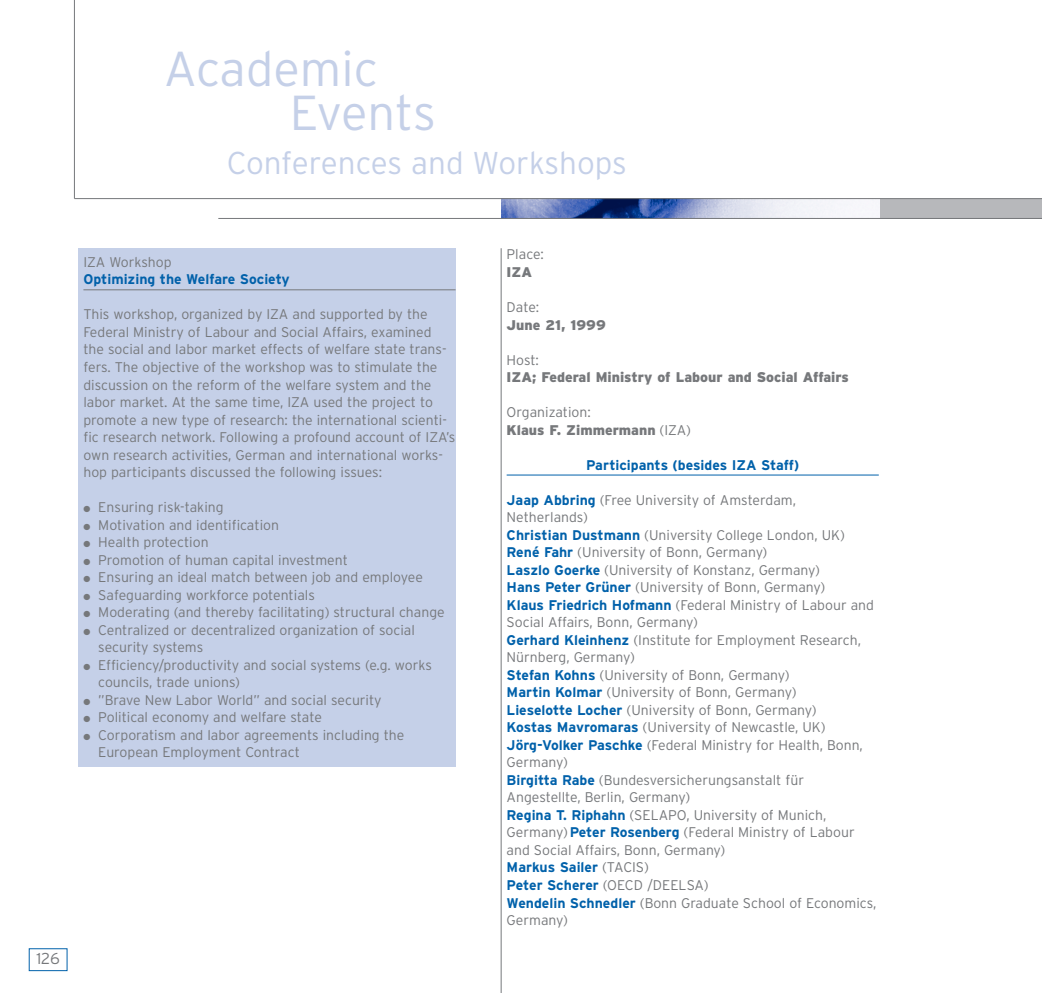
<style>
.page{position:relative;width:1042px;height:993px;background:#fff}
.page>*{position:absolute;margin:0;border:0;box-sizing:border-box;transform-origin:0 0}
.t1{font:300 49px/43.8px "Interstate";letter-spacing:-.005em;color:#c5d0e8}
.t2{font:300 31.5px "Interstate";color:#c5d0e8}
.t3{font:300 15.75px "Interstate";color:#76787b}
.t4{font:300 14px/17.5px "Interstate";color:#76787b}
.t5{font:900 14px "Interstate";color:#76787b}
.t6{font:700 14px "Interstate";color:#0161aa}
.s1{font-weight:900}
.s2{font-weight:700;color:#0161aa}
</style>
<div class="page">
<div style="left:860px;top:198px;width:182px;height:20px;background:#b7b8bb"></div>
<img style="left:501px;top:199px;width:379px;height:19px">
<hr style="left:74px;top:0;width:1px;height:198px;background:#76787b">
<hr style="left:501px;top:248px;width:1px;height:744px;background:#76787b">
<hr style="left:74px;top:198px;width:968px;height:1px;background:#76787b">
<hr style="left:218px;top:218px;width:824px;height:1px;background:#76787b">
<div style="left:78px;top:248px;width:377px;height:519px;background:#c5d0e8"></div>
<hr style="left:83px;top:289px;width:372px;height:1px;background:#76787b">
<hr style="left:507px;top:474px;width:372px;height:1px;background:#0161aa">
<h1 class="t1" style="left:290px;top:47px;width:148px;text-indent:-126px">Academic<br>Events</h1>
<h2 class="t2" style="left:227px;top:144px;width:402px">Conferences and Workshops</h2>
<p class="t4" style="left:83px;top:253px;width:90px">IZA Workshop</p>
<p class="t6" style="left:83px;top:271px;width:208px">Optimizing the Welfare Society</p>
<p class="t4" style="left:83px;top:306px;width:373px">This workshop, organized by IZA and supported by the Federal Ministry of Labour and Social Affairs, examined the social and labor market effects of welfare state trans&shy;fers. The objective of the workshop was to stimulate the discussion on the reform of the welfare system and the labor market. At the same time, IZA used the project to promote a new type of research: the international scienti&shy;fic research network. Following a profound account of IZA’s own research activities, German and international works&shy;hop participants discussed the following issues:</p>
<p class="t4" style="left:83px;top:498px;width:142px">● Ensuring risk-taking</p>
<p class="t4" style="left:83px;top:516px;width:197px">● Motivation and identification</p>
<p class="t4" style="left:83px;top:533px;width:127px">● Health protection</p>
<p class="t4" style="left:83px;top:551px;width:266px">● Promotion of human capital investment</p>
<p class="t4" style="left:83px;top:568px;width:341px">● Ensuring an ideal match between job and employee</p>
<p class="t4" style="left:83px;top:586px;width:233px">● Safeguarding workforce potentials</p>
<p class="t4" style="left:83px;top:603px;width:363px">● Moderating (and thereby facilitating) structural change</p>
<p class="t4" style="left:98px;top:621px;width:318px;text-indent:-15px">● Centralized or decentralized organization of social security systems</p>
<p class="t4" style="left:98px;top:656px;width:335px;text-indent:-15px">● Efficiency/productivity and social systems (e.g. works councils, trade unions)</p>
<p class="t4" style="left:83px;top:691px;width:300px">● ”Brave New Labor World” and social security</p>
<p class="t4" style="left:83px;top:708px;width:240px">● Political economy and welfare state</p>
<p class="t4" style="left:98px;top:726px;width:308px;text-indent:-15px">● Corporatism and labor agreements including the<br>European Employment Contract</p>
<p class="t3" style="left:36px;top:949px;width:25px">126</p>
<p class="t4" style="left:507px;top:246px;width:39px">Place:</p>
<p class="t5" style="left:507px;top:264px;width:27px">IZA</p>
<p class="t4" style="left:507px;top:298px;width:34px">Date:</p>
<p class="t5" style="left:507px;top:316px;width:101px">June 21, 1999</p>
<p class="t4" style="left:507px;top:351px;width:34px">Host:</p>
<p class="t5" style="left:507px;top:369px;width:344px">IZA; Federal Ministry of Labour and Social Affairs</p>
<p class="t4" style="left:507px;top:403px;width:186px">Organization:<br><span class="s1">Klaus F. Zimmermann</span> (IZA)</p>
<p class="t6" style="left:586px;top:456px;width:214px">Participants (besides IZA Staff)</p>
<p class="t4" style="left:507px;top:491px;width:371px"><span class="s2">Jaap Abbring</span> (Free University of Amsterdam, Netherlands)<br><span class="s2">Christian Dustmann</span> (University College London, UK)<br><span class="s2">René Fahr</span> (University of Bonn, Germany)<br><span class="s2">Laszlo Goerke</span> (University of Konstanz, Germany)<br><span class="s2">Hans Peter Grüner</span> (University of Bonn, Germany)<br><span class="s2">Klaus Friedrich Hofmann</span> (Federal Ministry of Labour and Social Affairs, Bonn, Germany)<br><span class="s2">Gerhard Kleinhenz</span> (Institute for Employment Research, Nürnberg, Germany)<br><span class="s2">Stefan Kohns</span> (University of Bonn, Germany)<br><span class="s2">Martin Kolmar</span> (University of Bonn, Germany)<br><span class="s2">Lieselotte Locher</span> (University of Bonn, Germany)<br><span class="s2">Kostas Mavromaras</span> (University of Newcastle, UK)<br><span class="s2">Jörg-Volker Paschke</span> (Federal Ministry for Health, Bonn, Germany)<br><span class="s2">Birgitta Rabe</span> (Bundesversicherungsanstalt für Angestellte, Berlin, Germany)<br><span class="s2">Regina T. Riphahn</span> (SELAPO, University of Munich, Germany)<span class="s2">Peter Rosenberg</span> (Federal Ministry of Labour and Social Affairs, Bonn, Germany)<br><span class="s2">Markus Sailer</span> (TACIS)<br><span class="s2">Peter Scherer</span> (OECD /DEELSA)<br><span class="s2">Wendelin Schnedler</span> (Bonn Graduate School of Economics, Germany)</p>
</div>
